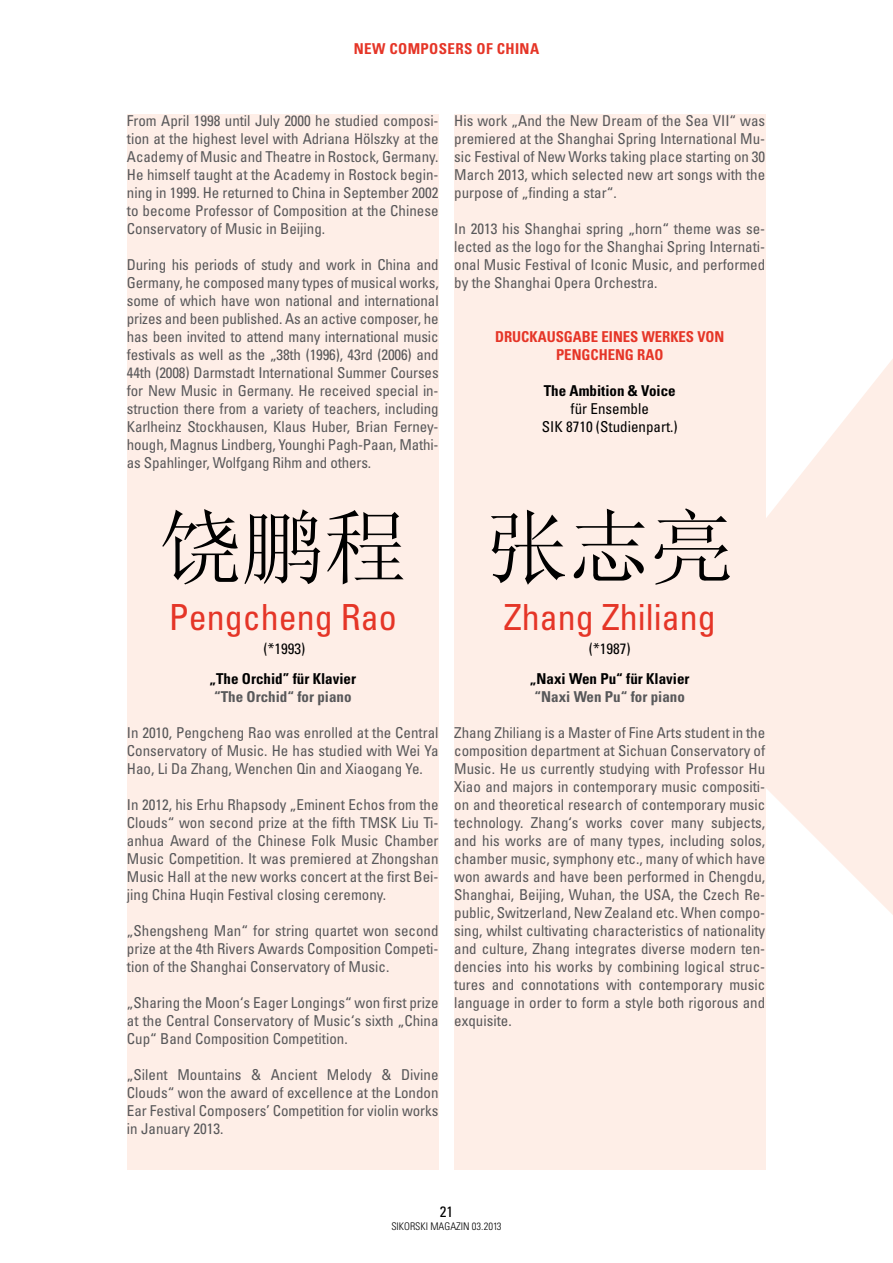
<style>
.page{position:relative;width:893px;height:1263px;background:#fff}
.page>*{position:absolute;margin:0;border:0;box-sizing:border-box;transform-origin:0 0}
.t1{font:82.5px "Sim Sun";color:#000}
.t2{font:condensed 36px "Univers";color:#e53527}
.t3{font:condensed 15px/18px "Univers";color:#58585a;text-align:justify}
.t4{font:700 condensed 15px "Univers";color:#000}
.t5{font:condensed 15px/18px "Univers";color:#000;text-align:center}
.t6{font:700 condensed 15px "Univers";color:#58585a}
.t7{font:700 condensed 15px/18px "Univers";color:#e53527;text-align:center}
.t8{font:700 condensed 15px "Univers";letter-spacing:.025em;color:#e53527}
.t9{font:300 condensed 10.5px "Univers";color:#000}
</style>
<div class="page">
<svg style="left:766px;top:359px;width:127px;height:556px;fill:#feeee7"></svg>
<div style="left:127px;top:115px;width:312px;height:1055px;background:#feeee7"></div>
<div style="left:454px;top:115px;width:312px;height:1055px;background:#feeee7"></div>
<p class="t8" style="left:354px;top:40px;width:187px">new Composers of China</p>
<p class="t3" style="left:127px;top:111px;width:313px">From April 1998 until July 2000 he studied composi&shy;tion at the highest level with Adriana Hölszky at the Academy of Music and Theatre in Rostock, Germany.<br>He himself taught at the Academy in Rostock begin&shy;ning in 1999. He returned to China in September 2002 to become Professor of Composition at the Chinese Conservatory of Music in Beijing.</p>
<p class="t3" style="left:127px;top:255px;width:313px">During his periods of study and work in China and Germany, he composed many types of musical works, some of which have won national and international prizes and been published. As an active composer, he has been invited to attend many international music festivals as well as the „38th (1996), 43rd (2006) and 44th (2008) Darmstadt International Summer Courses for New Music in Germany. He received special in&shy;struction there from a variety of teachers, including Karlheinz Stockhausen, Klaus Huber, Brian Ferney&shy;hough, Magnus Lindberg, Younghi Pagh-Paan, Mathi&shy;as Spahlinger, Wolfgang Rihm and others.</p>
<h1 class="t1" style="left:159px;top:505px;width:249px">饶鹏程</h1>
<h2 class="t2" style="left:169px;top:594px;width:230px">Pengcheng Rao</h2>
<p class="t5" style="left:264px;top:639px;width:43px">(*1993)</p>
<p class="t4" style="left:209px;top:669px;width:148px">„The Orchid” für Klavier</p>
<p class="t6" style="left:214px;top:687px;width:139px">“The Orchid“ for piano</p>
<p class="t3" style="left:127px;top:723px;width:313px">In 2010, Pengcheng Rao was enrolled at the Central Conservatory of Music. He has studied with Wei Ya Hao, Li Da Zhang, Wenchen Qin and Xiaogang Ye.</p>
<p class="t3" style="left:127px;top:795px;width:313px">In 2012, his Erhu Rhapsody „Eminent Echos from the Clouds“ won second prize at the fifth TMSK Liu Ti&shy;anhua Award of the Chinese Folk Music Chamber Music Competition. It was premiered at Zhongshan Music Hall at the new works concert at the first Bei&shy;jing China Huqin Festival closing ceremony.</p>
<p class="t3" style="left:127px;top:921px;width:313px">„Shengsheng Man“ for string quartet won second prize at the 4th Rivers Awards Composition Competi&shy;tion of the Shanghai Conservatory of Music.</p>
<p class="t3" style="left:127px;top:993px;width:313px">„Sharing the Moon‘s Eager Longings“ won first prize at the Central Conservatory of Music‘s sixth „China Cup“ Band Composition Competition.</p>
<p class="t3" style="left:127px;top:1065px;width:313px">„Silent Mountains &amp; Ancient Melody &amp; Divine Clouds“ won the award of excellence at the London Ear Festival Composers’ Competition for violin works in January 2013.</p>
<p class="t3" style="left:454px;top:111px;width:313px">His work „And the New Dream of the Sea VII“ was premiered at the Shanghai Spring International Mu&shy;sic Festival of New Works taking place starting on 30<br>March 2013, which selected new art songs with the purpose of „finding a star“.</p>
<p class="t3" style="left:454px;top:219px;width:313px">In 2013 his Shanghai spring „horn“ theme was se&shy;lected as the logo for the Shanghai Spring Internati&shy;onal Music Festival of Iconic Music, and performed by the Shanghai Opera Orchestra.</p>
<p class="t7" style="left:495px;top:327px;width:231px">Druckausgabe eines Werkes von<br>Pengcheng Rao</p>
<p class="t4" style="left:544px;top:381px;width:133px">The Ambition &amp; Voice</p>
<p class="t5" style="left:542px;top:399px;width:137px">für Ensemble<br>SIK 8710 (Studienpart.)</p>
<h1 class="t1" style="left:486px;top:505px;width:249px">张志亮</h1>
<h2 class="t2" style="left:504px;top:594px;width:213px">Zhang Zhiliang</h2>
<p class="t5" style="left:589px;top:639px;width:43px">(*1987)</p>
<p class="t4" style="left:530px;top:669px;width:161px">„Naxi Wen Pu“ für Klavier</p>
<p class="t6" style="left:534px;top:687px;width:152px">“Naxi Wen Pu“ for piano</p>
<p class="t3" style="left:454px;top:723px;width:313px">Zhang Zhiliang is a Master of Fine Arts student in the composition department at Sichuan Conservatory of Music. He us currently studying with Professor Hu Xiao and majors in contemporary music compositi&shy;on and theoretical research of contemporary music technology. Zhang‘s works cover many subjects, and his works are of many types, including solos, chamber music, symphony etc., many of which have won awards and have been performed in Chengdu, Shanghai, Beijing, Wuhan, the USA, the Czech Re&shy;public, Switzerland, New Zealand etc. When compo&shy;sing, whilst cultivating characteristics of nationality and culture, Zhang integrates diverse modern ten&shy;dencies into his works by combining logical struc&shy;tures and connotations with contemporary music language in order to form a style both rigorous and exquisite.</p>
<p class="t5" style="left:440px;top:1202px;width:15px">21</p>
<p class="t9" style="left:391px;top:1219px;width:112px">SIKORSKI MAGAZIN 03.2013</p>
</div>
